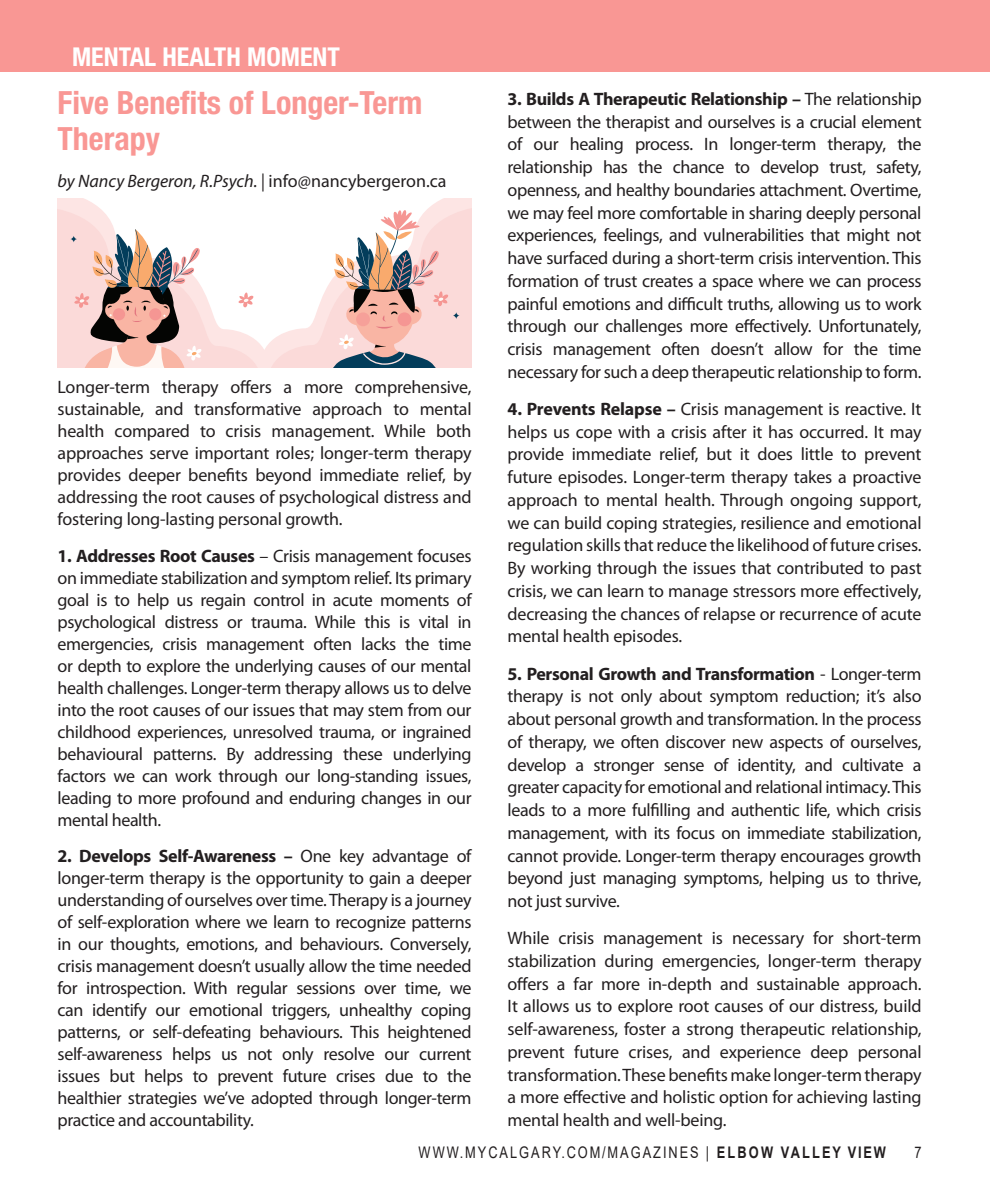
<style>
.page{position:relative;width:990px;height:1188px;background:#fff}
.page>*{position:absolute;margin:0;border:0;box-sizing:border-box;transform-origin:0 0}
.In_Around_title{font:700 condensed 32px/36px "Helvetica Neue LT Std";color:#f99794}
.t1{font:700 condensed 26px "Helvetica Neue LT Std";color:#fff}
.t2{font:18px/22.8px "Myriad Pro";letter-spacing:-.02em;color:#231f20;text-align:justify}
.Body_text{font:italic 18px "Myriad Pro";color:#231f20}
.t3{font:16px "Arial";letter-spacing:.155em;color:#231f20;scale:.8 1}
.s1{font-style:normal}
.s2{font-weight:700}
</style>
<div class="page">
<div style="left:0;top:0;width:990px;height:72px;background:#f99794"></div>
<svg style="left:58px;top:199px;width:414px;height:169px"></svg>
<p class="t1" style="left:72px;top:41px;width:270px">MENTAL HEALTH MOMENT</p>
<p class="In_Around_title" style="left:58px;top:84px;width:366px">Five Benefits of Longer-Term<br>Therapy</p>
<p class="Body_text" style="left:58px;top:170px;width:391px">by Nancy Bergeron, R.Psych. | <span class="s1">info@nancybergeron.ca</span></p>
<p class="t2" style="left:508px;top:87px;width:416px"><span class="s2">3. Builds A Therapeutic Relationship –</span> The relationship between the therapist and ourselves is a crucial element of our healing process. In longer-term therapy, the relationship has the chance to develop trust, safety, openness, and healthy boundaries attachment. Overtime, we may feel more comfortable in sharing deeply personal experiences, feelings, and vulnerabilities that might not have surfaced during a short-term crisis intervention. This formation of trust creates a space where we can process painful emotions and difficult truths, allowing us to work through our challenges more effectively. Unfortunately, crisis management often doesn’t allow for the time necessary for such a deep therapeutic relationship to form.</p>
<p class="t2" style="left:508px;top:397px;width:416px"><span class="s2">4. Prevents Relapse –</span> Crisis management is reactive. It helps us cope with a crisis after it has occurred. It may provide immediate relief, but it does little to prevent future episodes. Longer-term therapy takes a proactive approach to mental health. Through ongoing support, we can build coping strategies, resilience and emotional regulation skills that reduce the likelihood of future crises.<br>By working through the issues that contributed to past crisis, we can learn to manage stressors more effectively, decreasing the chances of relapse or recurrence of acute mental health episodes.</p>
<p class="t2" style="left:508px;top:662px;width:416px"><span class="s2">5. Personal Growth and Transformation</span> - Longer-term therapy is not only about symptom reduction; it’s also about personal growth and transformation. In the process of therapy, we often discover new aspects of ourselves, develop a stronger sense of identity, and cultivate a greater capacity for emotional and relational intimacy. This leads to a more fulfilling and authentic life, which crisis management, with its focus on immediate stabilization, cannot provide. Longer-term therapy encourages growth beyond just managing symptoms, helping us to thrive, not just survive.</p>
<p class="t2" style="left:508px;top:926px;width:416px">While crisis management is necessary for short-term stabilization during emergencies, longer-term therapy offers a far more in-depth and sustainable approach.<br>It allows us to explore root causes of our distress, build self-awareness, foster a strong therapeutic relationship, prevent future crises, and experience deep personal transformation. These benefits make longer-term therapy a more effective and holistic option for achieving lasting mental health and well-being.</p>
<p class="t3" style="left:419px;top:1141px;width:586px">WWW.MYCALGARY.COM/MAGAZINES | <span class="s2">ELBOW VALLEY VIEW</span></p>
<p class="t3" style="left:914px;top:1141px;width:10px">7</p>
<p class="t2" style="left:58px;top:376px;width:416px;line-height:22px">Longer-term therapy offers a more comprehensive, sustainable, and transformative approach to mental health compared to crisis management. While both approaches serve important roles; longer-term therapy provides deeper benefits beyond immediate relief, by addressing the root causes of psychological distress and fostering long-lasting personal growth.</p>
<p class="t2" style="left:58px;top:544px;width:416px;line-height:22px"><span class="s2">1. Addresses Root Causes</span> – Crisis management focuses on immediate stabilization and symptom relief. Its primary goal is to help us regain control in acute moments of psychological distress or trauma. While this is vital in emergencies, crisis management often lacks the time or depth to explore the underlying causes of our mental health challenges. Longer-term therapy allows us to delve into the root causes of our issues that may stem from our childhood experiences, unresolved trauma, or ingrained behavioural patterns. By addressing these underlying factors we can work through our long-standing issues, leading to more profound and enduring changes in our mental health.</p>
<p class="t2" style="left:58px;top:845px;width:416px;line-height:22px"><span class="s2">2. Develops Self-Awareness –</span> One key advantage of longer-term therapy is the opportunity to gain a deeper understanding of ourselves over time. Therapy is a journey of self-exploration where we learn to recognize patterns in our thoughts, emotions, and behaviours. Conversely, crisis management doesn’t usually allow the time needed for introspection. With regular sessions over time, we can identify our emotional triggers, unhealthy coping patterns, or self-defeating behaviours. This heightened self-awareness helps us not only resolve our current issues but helps to prevent future crises due to the healthier strategies we’ve adopted through longer-term practice and accountability.</p>
</div>
